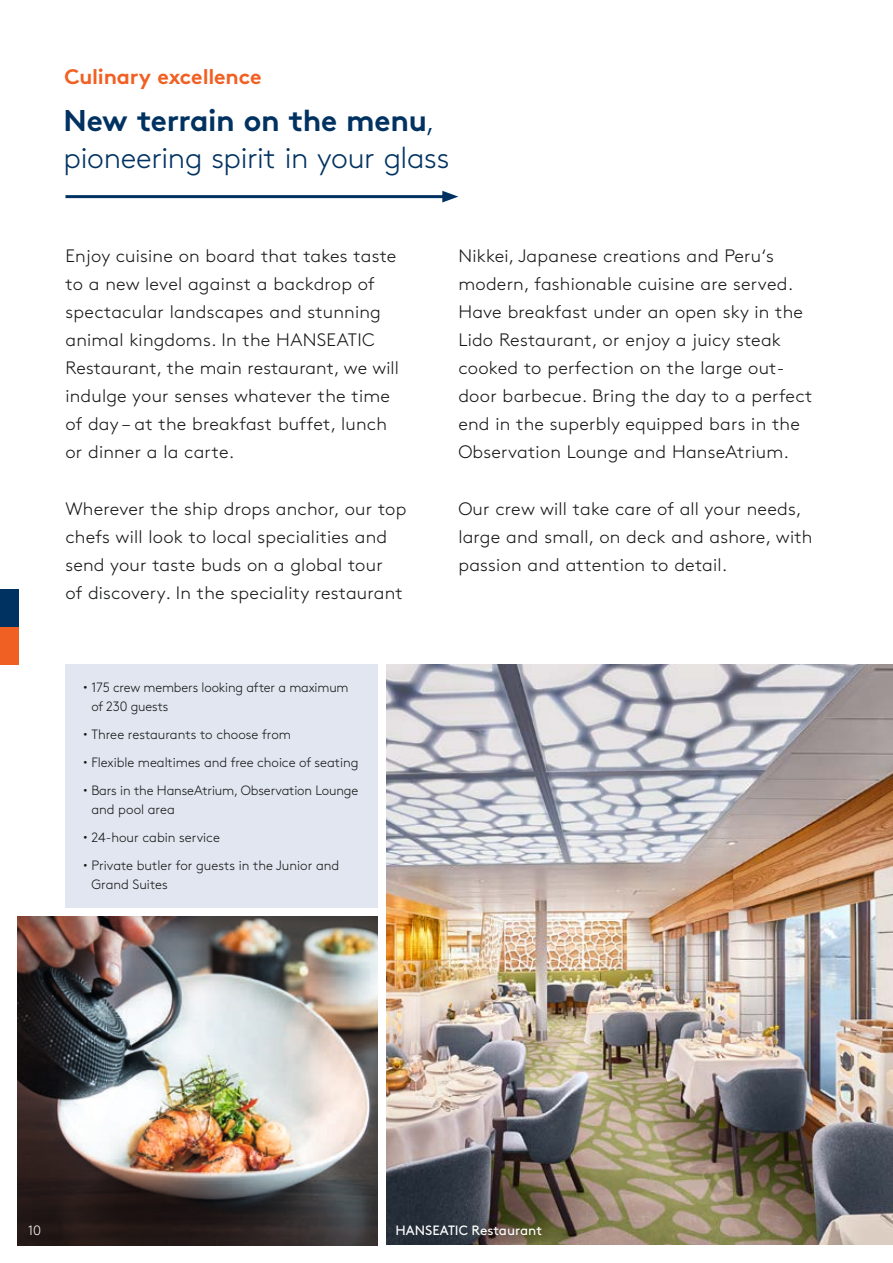
<style>
.page{position:relative;width:893px;height:1263px;background:#fff}
.page>*{position:absolute;margin:0;border:0;box-sizing:border-box;transform-origin:0 0}
.t1{font:300 30px/37.3px "Brown Pro";letter-spacing:-.01em;color:#003261}
.t2{font:700 21px "Brown Pro";letter-spacing:-.01em;color:#f16023}
.t3{font:300 18px/28px "Brown Pro";letter-spacing:.01em;color:#151616}
.t4{font:300 13.5px/18.8px "Brown Pro";letter-spacing:-.005em;color:#151616}
.t5{font:13.5px "Brown Pro";color:#fff}
.t6{font:300 13.5px "Brown Pro";color:#fff}
.s1{font-weight:700}
</style>
<div class="page">
<img style="left:387px;top:664px;width:506px;height:580px">
<img style="left:17px;top:917px;width:361px;height:328px">
<div style="left:65px;top:664px;width:313px;height:243px;background:#e1e6f0"></div>
<hr style="left:65px;top:195px;width:383px;height:3px;background:#003261">
<svg style="left:442px;top:191px;width:16px;height:11px"></svg>
<div style="left:0;top:627px;width:19px;height:37px;background:#f16023"></div>
<div style="left:0;top:589px;width:19px;height:38px;background:#003261"></div>
<p class="t2" style="left:64px;top:60px;width:199px">Culinary excellence</p>
<h1 class="t1" style="left:64px;top:100px;width:387px"><span class="s1">New terrain on the menu</span>, pioneering spirit in your glass</h1>
<p class="t3" style="left:65px;top:240px;width:335px">Enjoy cuisine on board that takes taste to a new level against a backdrop of spectacular landscapes and stunning animal kingdoms. In the HANSEATIC Restaurant, the main restaurant, we will indulge your senses whatever the time of day – at the breakfast buffet, lunch or dinner a la carte.</p>
<p class="t3" style="left:65px;top:493px;width:342px">Wherever the ship drops anchor, our top chefs will look to local specialities and send your taste buds on a global tour<br>of discovery. In the speciality restaurant</p>
<p class="t3" style="left:458px;top:240px;width:356px">Nikkei, Japanese creations and Peru‘s modern, fashionable cuisine are served.<br>Have breakfast under an open sky in the Lido Restaurant, or enjoy a juicy steak cooked to perfection on the large out&shy;door barbecue. Bring the day to a perfect end in the superbly equipped bars in the Observation Lounge and HanseAtrium.</p>
<p class="t3" style="left:458px;top:493px;width:356px">Our crew will take care of all your needs, large and small, on deck and ashore, with passion and attention to detail.</p>
<p class="t4" style="left:91px;top:677px;width:259px;text-indent:-8px"><sup>•</sup> 175 crew members looking after a maximum of 230 guests</p>
<p class="t4" style="left:83px;top:724px;width:209px"><sup>•</sup> Three restaurants to choose from</p>
<p class="t4" style="left:83px;top:752px;width:277px"><sup>•</sup> Flexible mealtimes and free choice of seating</p>
<p class="t4" style="left:91px;top:780px;width:268px;text-indent:-8px"><sup>•</sup> Bars in the HanseAtrium, Observation Lounge and pool area</p>
<p class="t4" style="left:83px;top:827px;width:138px"><sup>•</sup> 24-hour cabin service</p>
<p class="t4" style="left:91px;top:855px;width:249px;text-indent:-8px"><sup>•</sup> Private butler for guests in the Junior and<br>Grand Suites</p>
<p class="t6" style="left:28px;top:1220px;width:15px">10</p>
<p class="t5" style="left:395px;top:1220px;width:148px">HANSEATIC Restaurant</p>
</div>
